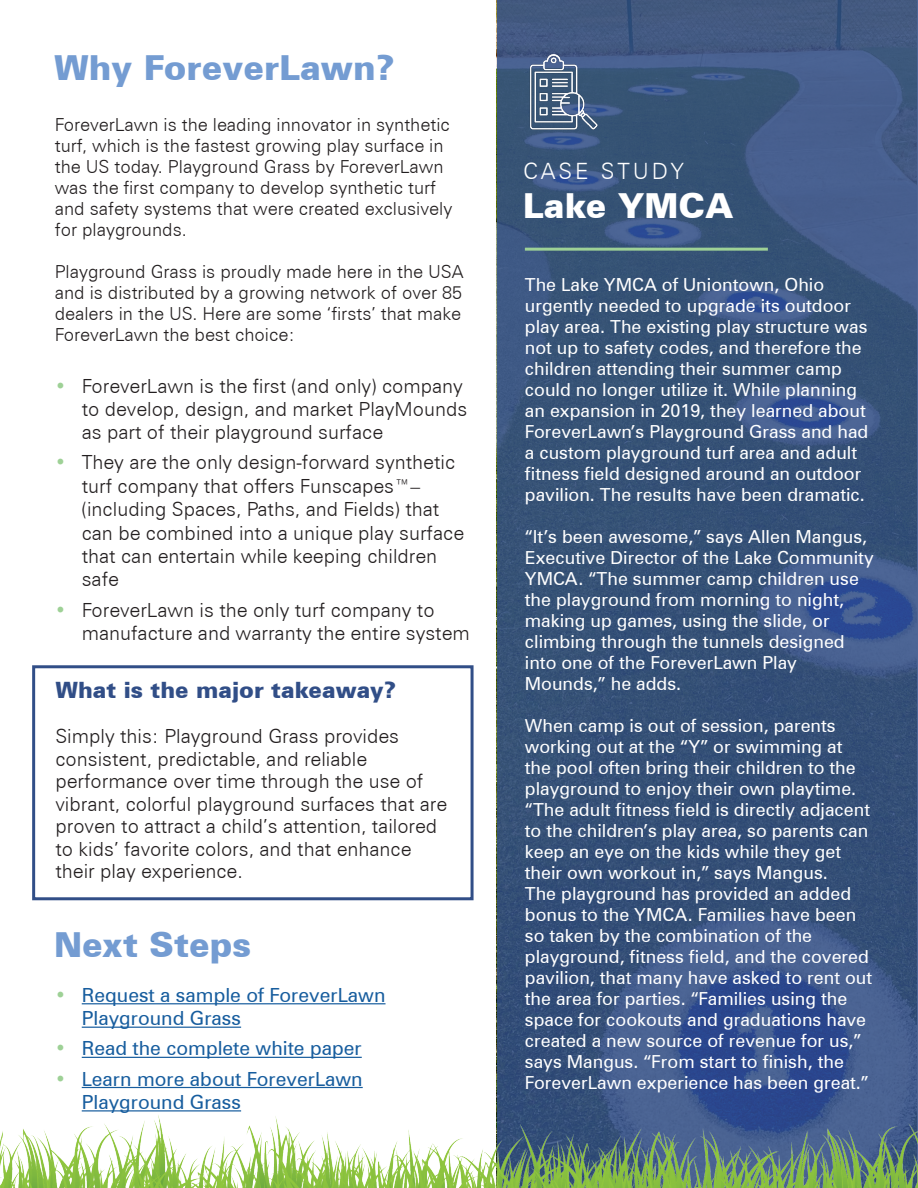
<style>
.page{position:relative;width:918px;height:1188px;background:#fff}
.page>*{position:absolute;margin:0;border:0;box-sizing:border-box;transform-origin:0 0}
.headlines_1{font:900 34.5px "Zurich BT";color:#749cd2}
.headlines_1-2{font:900 34.5px "Zurich BT";color:#fff}
.Copy{font:900 22.5px "Zurich BT";color:#314e87}
.headlines_1-3{font:300 22.5px "Zurich BT";letter-spacing:.13em;color:#fff}
.Copy-2{font:300 19.5px/23.4px "Zurich BT";color:#231f20}
.t1{font:19.5px/23.4px "Zurich BT";color:#175d9e}
.Copy-3{font:18px/21px "Zurich BT";color:#fff}
.Copy-4{font:300 18px/21px "Zurich BT";color:#231f20}
.s1{color:#9ed196}
.s2{font-weight:300;color:#9ed196}
</style>
<div class="page">
<svg style="left:497px;top:0;width:421px;height:1115px;background:#38537d"></svg>
<div style="left:32px;top:665px;width:442px;height:235px;border:3px solid #314e87"></div>
<hr style="left:82px;top:1003px;width:304px;height:1px;background:#175d9e">
<hr style="left:82px;top:1027px;width:159px;height:1px;background:#175d9e">
<hr style="left:82px;top:1057px;width:280px;height:1px;background:#175d9e">
<hr style="left:82px;top:1087px;width:281px;height:1px;background:#175d9e">
<hr style="left:82px;top:1110px;width:159px;height:2px;background:#175d9e">
<img style="left:0;top:1115px;width:918px;height:73px">
<img style="left:529px;top:54px;width:71px;height:79px">
<hr style="left:525px;top:248px;width:243px;height:3px;background:#9ed196">
<p class="headlines_1" style="left:54px;top:47px;width:342px">Why ForeverLawn?</p>
<p class="Copy-4" style="left:55px;top:114px;width:399px">ForeverLawn is the leading innovator in synthetic turf, which is the fastest growing play surface in the US today. Playground Grass by ForeverLawn was the first company to develop synthetic turf and safety systems that were created exclusively for playgrounds.</p>
<p class="Copy-4" style="left:55px;top:261px;width:410px">Playground Grass is proudly made here in the USA and is distributed by a growing network of over 85 dealers in the US. Here are some ‘firsts’ that make ForeverLawn the best choice:</p>
<p class="Copy-2" style="left:82px;top:374px;width:387px;text-indent:-27px"><span class="s1">•</span> ForeverLawn is the first (and only) company to develop, design, and market PlayMounds as part of their playground surface</p>
<p class="Copy-2" style="left:82px;top:451px;width:384px;text-indent:-27px"><span class="s1">•</span> They are the only design-forward synthetic turf company that offers Funscapes™– (including Spaces, Paths, and Fields) that can be combined into a unique play surface that can entertain while keeping children safe</p>
<p class="Copy-2" style="left:82px;top:598px;width:390px;text-indent:-27px"><span class="s1">•</span> ForeverLawn is the only turf company to manufacture and warranty the entire system</p>
<p class="Copy" style="left:55px;top:677px;width:342px">What is the major takeaway?</p>
<p class="Copy-2" style="left:55px;top:725px;width:393px;line-height:22.5px">Simply this: Playground Grass provides consistent, predictable, and reliable performance over time through the use of vibrant, colorful playground surfaces that are proven to attract a child’s attention, tailored to kids’ favorite colors, and that enhance their play experience.</p>
<p class="headlines_1" style="left:54px;top:924px;width:199px">Next Steps</p>
<p class="t1" style="left:82px;top:983px;width:305px;text-indent:-27px"><span class="s2">•</span> Request a sample of ForeverLawn<br>Playground Grass</p>
<p class="t1" style="left:55px;top:1037px;width:309px"><span class="s2">•</span> Read the complete white paper</p>
<p class="t1" style="left:82px;top:1067px;width:282px;text-indent:-27px"><span class="s2">•</span> Learn more about ForeverLawn<br>Playground Grass</p>
<p class="headlines_1-3" style="left:523px;top:158px;width:163px">CASE STUDY</p>
<p class="headlines_1-2" style="left:523px;top:185px;width:212px">Lake YMCA</p>
<p class="Copy-3" style="left:525px;top:274px;width:345px">The Lake YMCA of Uniontown, Ohio urgently needed to upgrade its outdoor play area. The existing play structure was not up to safety codes, and therefore the children attending their summer camp could no longer utilize it. While planning an expansion in 2019, they learned about ForeverLawn’s Playground Grass and had a custom playground turf area and adult fitness field designed around an outdoor pavilion. The results have been dramatic.</p>
<p class="Copy-3" style="left:525px;top:526px;width:350px">“It’s been awesome,” says Allen Mangus, Executive Director of the Lake Community YMCA. “The summer camp children use the playground from morning to night, making up games, using the slide, or climbing through the tunnels designed into one of the ForeverLawn Play Mounds,” he adds.</p>
<p class="Copy-3" style="left:525px;top:715px;width:347px">When camp is out of session, parents working out at the “Y” or swimming at the pool often bring their children to the playground to enjoy their own playtime. “The adult fitness field is directly adjacent to the children’s play area, so parents can keep an eye on the kids while they get their own workout in,” says Mangus.</p>
<p class="Copy-3" style="left:525px;top:883px;width:349px">The playground has provided an added bonus to the YMCA. Families have been so taken by the combination of the playground, fitness field, and the covered pavilion, that many have asked to rent out the area for parties. “Families using the space for cookouts and graduations have created a new source of revenue for us,” says Mangus. “From start to finish, the ForeverLawn experience has been great.”</p>
</div>
